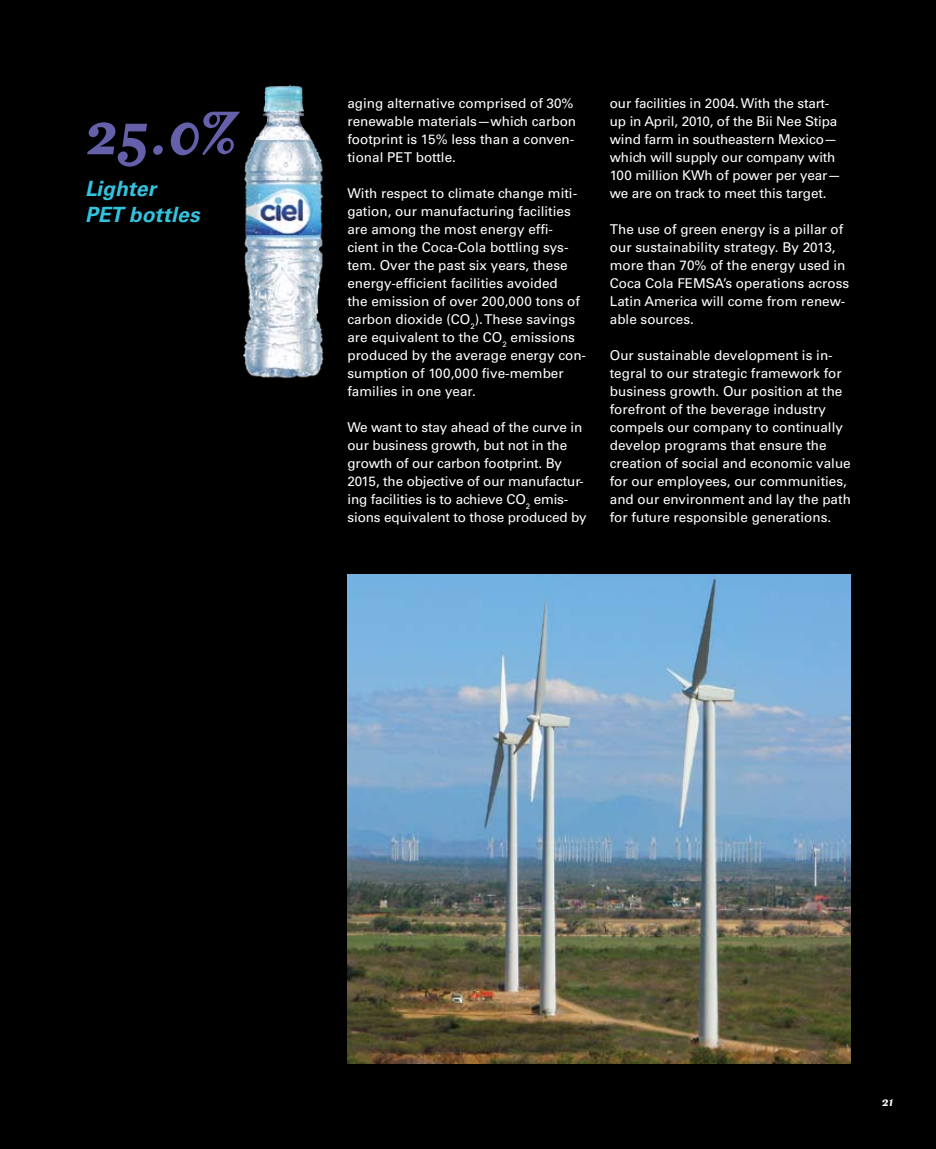
<style>
.page{position:relative;width:936px;height:1149px;background:#fff}
.page>*{position:absolute;margin:0;border:0;box-sizing:border-box;transform-origin:0 0}
.t1{font:700 72px "Matrix Script";color:#6460aa}
.t2{font:italic 700 21px/25.2px "Univers";color:#33c3df}
.t3{font:700 15px "Matrix Script";color:#fff}
.t4{font:13.5px/18px "Univers";color:#fff}
</style>
<div class="page">
<div style="left:0;top:0;width:935px;height:1148px;background:#000"></div>
<img style="left:244px;top:85px;width:80px;height:294px">
<img style="left:347px;top:574px;width:503px;height:489px">
<h1 class="t1" style="left:85px;top:97px;width:153px">25.0%</h1>
<h2 class="t2" style="left:85px;top:176px;width:116px">Lighter<br>PET bottles</h2>
<p class="t4" style="left:347px;top:94px;width:230px">aging alternative comprised of 30% renewable materials—which carbon footprint is 15% less than a conven&shy;tional PET bottle.</p>
<p class="t4" style="left:347px;top:184px;width:240px">With respect to climate change miti&shy;gation, our manufacturing facilities are among the most energy effi&shy;cient in the Coca-Cola bottling sys&shy;tem. Over the past six years, these energy-efficient facilities avoided<br>the emission of over 200,000 tons of carbon dioxide (CO<sub>2</sub>). These savings are equivalent to the CO<sub>2</sub> emissions produced by the average energy con&shy;sumption of 100,000 five-member families in one year.</p>
<p class="t4" style="left:347px;top:418px;width:241px">We want to stay ahead of the curve in our business growth, but not in the growth of our carbon footprint. By 2015, the objective of our manufactur&shy;ing facilities is to achieve CO<sub>2</sub> emis&shy;sions equivalent to those produced by</p>
<p class="t4" style="left:609px;top:94px;width:232px">our facilities in 2004. With the start&shy;up in April, 2010, of the Bii Nee Stipa wind farm in southeastern Mexico— which will supply our company with 100 million KWh of power per year— we are on track to meet this target.</p>
<p class="t4" style="left:609px;top:220px;width:241px">The use of green energy is a pillar of our sustainability strategy. By 2013, more than 70% of the energy used in<br>Coca Cola FEMSA’s operations across<br>Latin America will come from renew&shy;able sources.</p>
<p class="t4" style="left:609px;top:346px;width:242px">Our sustainable development is in&shy;tegral to our strategic framework for business growth. Our position at the forefront of the beverage industry compels our company to continually develop programs that ensure the creation of social and economic value for our employees, our communities, and our environment and lay the path for future responsible generations.</p>
<p class="t3" style="left:881px;top:1094px;width:13px">21</p>
</div>
